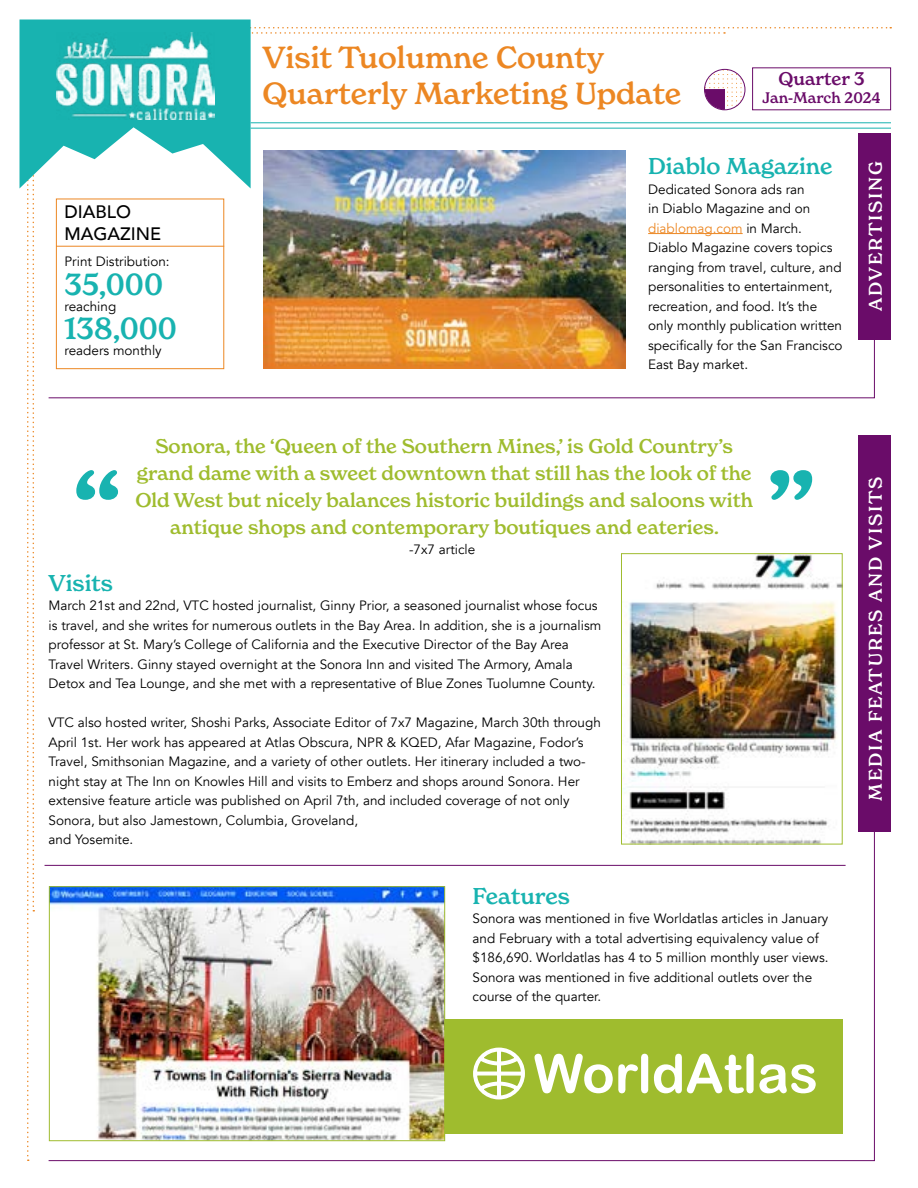
<style>
.page{position:relative;width:918px;height:1188px;background:#fff}
.page>*{position:absolute;margin:0;border:0;box-sizing:border-box;transform-origin:0 0}
.t1{font:500 30px/36px "New Spirit";color:#ec8723}
.t2{font:500 30px "New Spirit";color:#18b3b0}
.t3{font:500 22.5px "New Spirit";color:#18b3b0}
.t4{font:500 19.5px/27px "New Spirit";color:#9fbc2e;text-align:center}
.t5{font:500 18px "New Spirit";letter-spacing:.1em;color:#fff}
.t6{font:500 18px/21.6px "Avenir";color:#000}
.t7{font:500 18px "New Spirit";color:#6a0c69}
.t8{font:500 15px "New Spirit";color:#6a0c69}
.t9{font:13.5px/19.5px "Avenir";color:#000}
.s1{color:#ec8723}
</style>
<div class="page">
<img style="left:20px;top:20px;width:871px;height:1141px">
<hr style="left:45px;top:865px;width:801px;height:1px;background:#6a0c69">
<h3 class="t6" style="left:65px;top:200px;width:98px">DIABLO<br>MAGAZINE</h3>
<p class="t9" style="left:65px;top:252px;width:107px">Print Distribution:</p>
<h1 class="t2" style="left:65px;top:265px;width:100px">35,000</h1>
<p class="t9" style="left:65px;top:297px;width:53px">reaching</p>
<h1 class="t2" style="left:65px;top:310px;width:114px">138,000</h1>
<p class="t9" style="left:65px;top:341px;width:99px">readers monthly</p>
<h1 class="t1" style="left:262px;top:39px;width:420px">Visit Tuolumne County<br>Quarterly Marketing Update</h1>
<h3 class="t7" style="left:779px;top:68px;width:88px">Quarter 3</h3>
<p class="t8" style="left:763px;top:89px;width:120px">Jan-March 2024</p>
<h2 class="t3" style="left:648px;top:152px;width:186px">Diablo Magazine</h2>
<p class="t9" style="left:648px;top:179px;width:196px">Dedicated Sonora ads ran<br>in Diablo Magazine and on <span class="s1">diablomag.com</span> in March.<br>Diablo Magazine covers topics ranging from travel, culture, and personalities to entertainment, recreation, and food. It’s the only monthly publication written specifically for the San Francisco<br>East Bay market.</p>
<h3 class="t5" style="left:864px;top:311px;width:151px;rotate:-90deg">ADVERTISING</h3>
<p class="t4" style="left:135px;top:433px;width:619px">Sonora, the ‘Queen of the Southern Mines,’ is Gold Country’s grand dame with a sweet downtown that still has the look of the Old West but nicely balances historic buildings and saloons with antique shops and contemporary boutiques and eateries.</p>
<p class="t9" style="left:409px;top:540px;width:68px">-7x7 article</p>
<h2 class="t3" style="left:49px;top:569px;width:66px">Visits</h2>
<p class="t9" style="left:49px;top:596px;width:554px">March 21st and 22nd, VTC hosted journalist, Ginny Prior, a seasoned journalist whose focus is travel, and she writes for numerous outlets in the Bay Area. In addition, she is a journalism professor at St. Mary’s College of California and the Executive Director of the Bay Area Travel Writers. Ginny stayed overnight at the Sonora Inn and visited The Armory, Amala Detox and Tea Lounge, and she met with a representative of Blue Zones Tuolumne County.</p>
<p class="t9" style="left:49px;top:713px;width:554px">VTC also hosted writer, Shoshi Parks, Associate Editor of 7x7 Magazine, March 30th through April 1st. Her work has appeared at Atlas Obscura, NPR &amp; KQED, Afar Magazine, Fodor’s Travel, Smithsonian Magazine, and a variety of other outlets. Her itinerary included a two&shy;night stay at The Inn on Knowles Hill and visits to Emberz and shops around Sonora. Her extensive feature article was published on April 7th, and included coverage of not only Sonora, but also Jamestown, Columbia, Groveland,<br>and Yosemite.</p>
<h2 class="t3" style="left:472px;top:882px;width:99px">Features</h2>
<p class="t9" style="left:472px;top:909px;width:358px">Sonora was mentioned in five Worldatlas articles in January and February with a total advertising equivalency value of $186,690. Worldatlas has 4 to 5 million monthly user views.<br>Sonora was mentioned in five additional outlets over the course of the quarter.</p>
<h3 class="t5" style="left:864px;top:801px;width:325px;rotate:-90deg">MEDIA FEATURES AND VISITS</h3>
</div>
